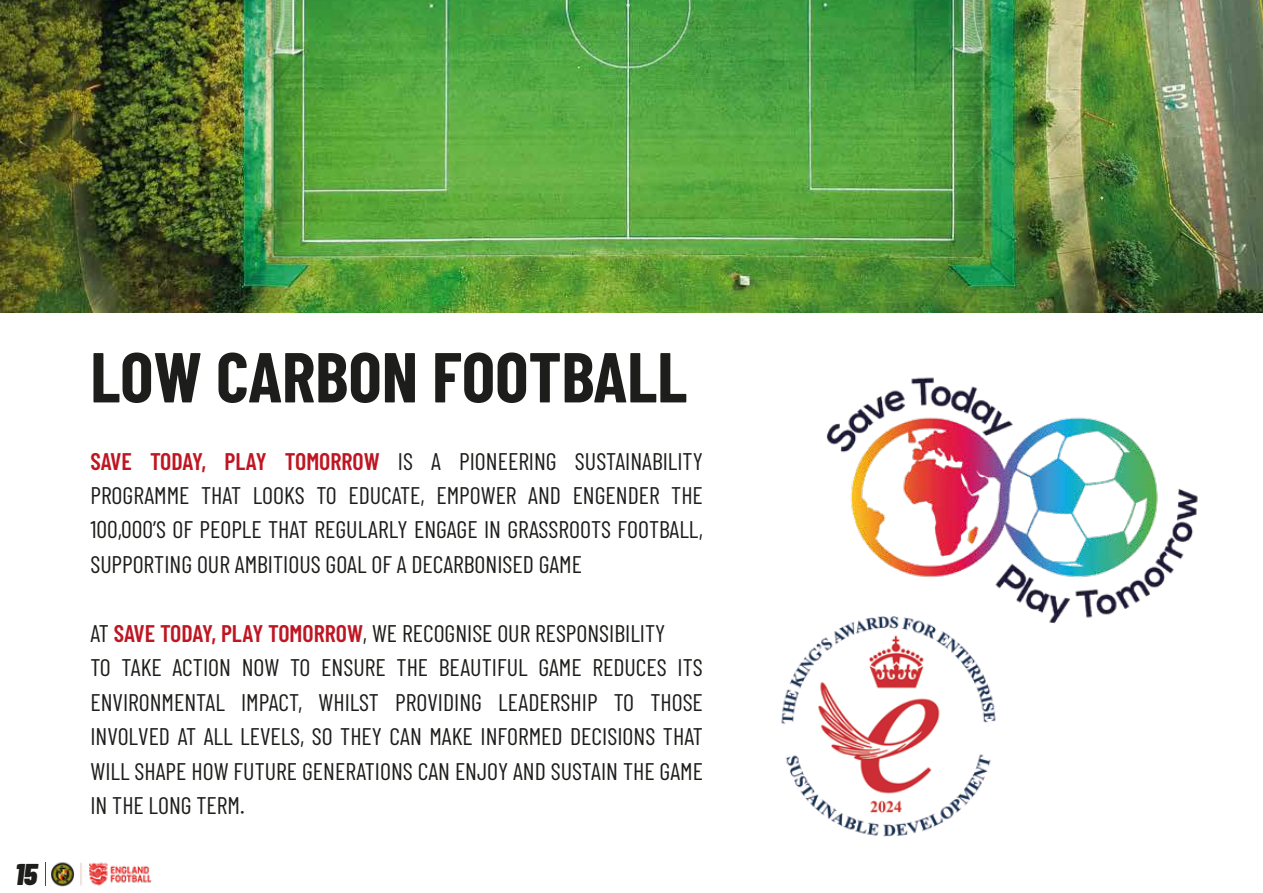
<style>
.page{position:relative;width:1263px;height:893px;background:#fff}
.page>*{position:absolute;margin:0;border:0;box-sizing:border-box;transform-origin:0 0}
.t1{font:700 70.5px "Barlow Condensed";color:#1d1d1b}
.t2{font:italic 900 30px "Barlow Condensed";color:#1d1d1b}
.t3{font:24px/34.5px "Barlow Condensed";color:#1d1d1b;text-align:justify}
.s1{font-weight:600;color:#be1622}
</style>
<div class="page">
<img style="left:826px;top:377px;width:372px;height:246px">
<img style="left:781px;top:603px;width:231px;height:234px">
<img style="left:0;top:0;width:1263px;height:312px">
<svg style="left:45px;top:862px;width:1px;height:23px"></svg>
<img style="left:51px;top:862px;width:101px;height:25px">
<p class="t2" style="left:15px;top:853px;width:24px">15</p>
<h1 class="t1" style="left:90px;top:327px;width:598px">LOW CARBON FOOTBALL</h1>
<p class="t3" style="left:90px;top:442px;width:614px"><span class="s1">SAVE TODAY, PLAY TOMORROW</span> IS A PIONEERING SUSTAINABILITY PROGRAMME THAT LOOKS TO EDUCATE, EMPOWER AND ENGENDER THE 100,000’S OF PEOPLE THAT REGULARLY ENGAGE IN GRASSROOTS FOOTBALL, SUPPORTING OUR AMBITIOUS GOAL OF A DECARBONISED GAME</p>
<p class="t3" style="left:90px;top:614px;width:614px;text-align:left">AT <span class="s1">SAVE TODAY, PLAY TOMORROW</span>, WE RECOGNISE OUR RESPONSIBILITY<br>TO TAKE ACTION NOW TO ENSURE THE BEAUTIFUL GAME REDUCES ITS ENVIRONMENTAL IMPACT, WHILST PROVIDING LEADERSHIP TO THOSE INVOLVED AT ALL LEVELS, SO THEY CAN MAKE INFORMED DECISIONS THAT WILL SHAPE HOW FUTURE GENERATIONS CAN ENJOY AND SUSTAIN THE GAME IN THE LONG TERM.</p>
</div>
